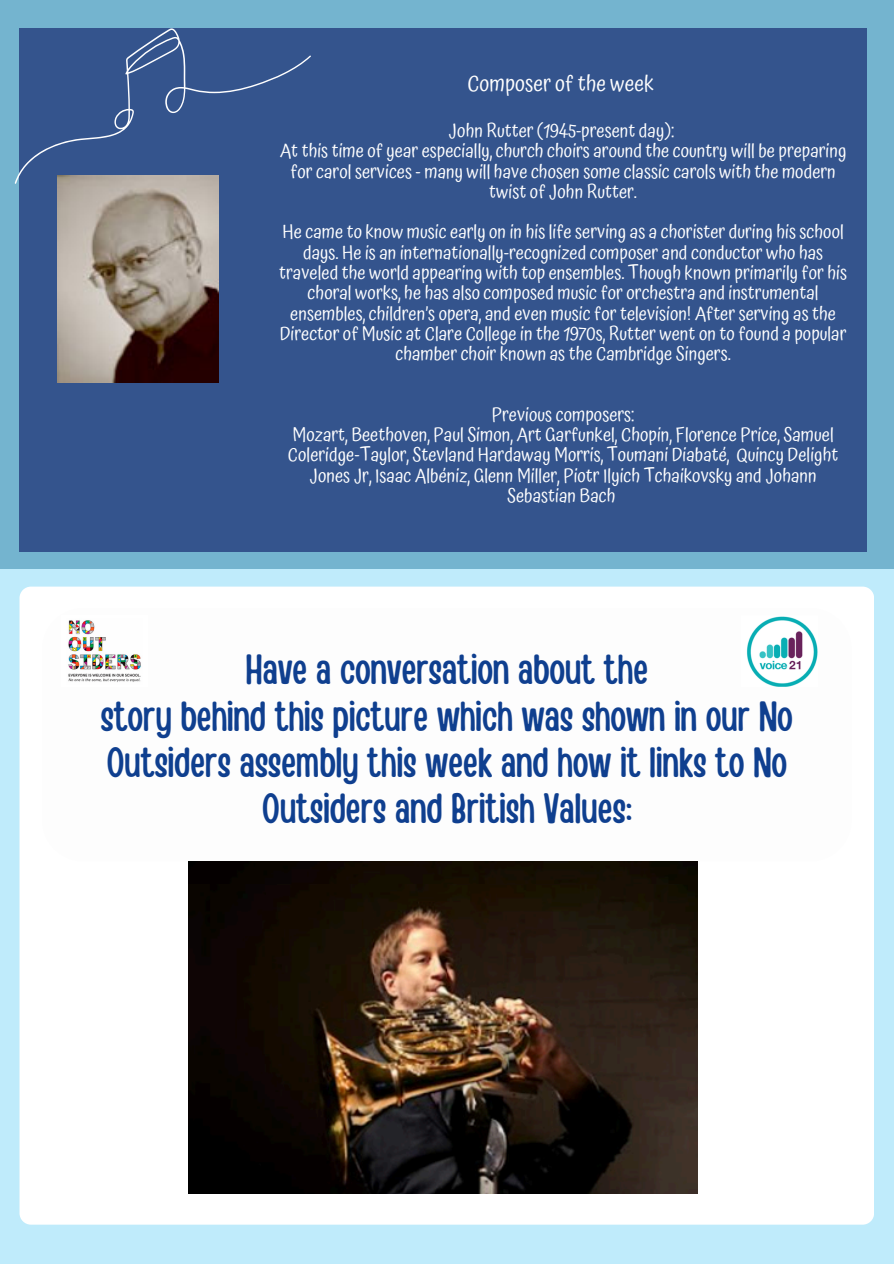
<style>
.page{position:relative;width:894px;height:1264px;background:#fff}
.page>*{position:absolute;margin:0;border:0;box-sizing:border-box;transform-origin:0 0}
.t1{font:42px/46.2px "Handy Casual Condensed";letter-spacing:-.01em;color:#0f3f8f;text-align:center}
.t2{font:22.2px "Atma";color:#fff}
.t3{font:18.75px/20.2px "Atma";color:#fff;text-align:center}
</style>
<div class="page">
<div style="left:0;top:0;width:893px;height:1263px;background:#74b4cf"></div>
<div style="left:19px;top:28px;width:848px;height:524px;background:#34548d"></div>
<div style="left:0;top:569px;width:893px;height:694px;background:#bfebfb"></div>
<div style="left:19px;top:586px;width:854px;height:638px;background:#fff;border-radius:11px"></div>
<img style="left:747px;top:616px;width:70px;height:70px">
<img style="left:68px;top:620px;width:73px;height:62px">
<svg style="left:15px;top:28px;width:296px;height:156px"></svg>
<img style="left:58px;top:175px;width:160px;height:207px">
<img style="left:189px;top:861px;width:508px;height:332px">
<p class="t2" style="left:467px;top:70px;width:188px">Composer of the week</p>
<p class="t3" style="left:448px;top:121px;width:227px">John Rutter (1945-present day):</p>
<h2 class="t3" style="left:280px;top:141px;width:568px">At this time of year especially, church choirs around the country will be preparing for carol services - many will have chosen some classic carols with the modern twist of John Rutter.</h2>
<p class="t3" style="left:279px;top:222px;width:569px">He came to know music early on in his life serving as a chorister during his school days. He is an internationally-recognized composer and conductor who has traveled the world appearing with top ensembles. Though known primarily for his choral works, he has also composed music for orchestra and instrumental ensembles, children’s opera, and even music for television! After serving as the Director of Music at Clare College in the 1970s, Rutter went on to found a popular chamber choir known as the Cambridge Singers.</p>
<p class="t3" style="left:492px;top:404px;width:144px">Previous composers:</p>
<p class="t3" style="left:288px;top:424px;width:552px">Mozart, Beethoven, Paul Simon, Art Garfunkel, Chopin, Florence Price, Samuel Coleridge-Taylor, Stevland Hardaway Morris, Toumani Diabaté, Quincy Delight Jones Jr, Isaac Albéniz, Glenn Miller, Piotr Ilyich Tchaikovsky and Johann Sebastian Bach</p>
<p class="t1" style="left:101px;top:644px;width:693px">Have a conversation about the<br>story behind this picture which was shown in our No Outsiders assembly this week and how it links to No Outsiders and British Values:</p>
</div>
